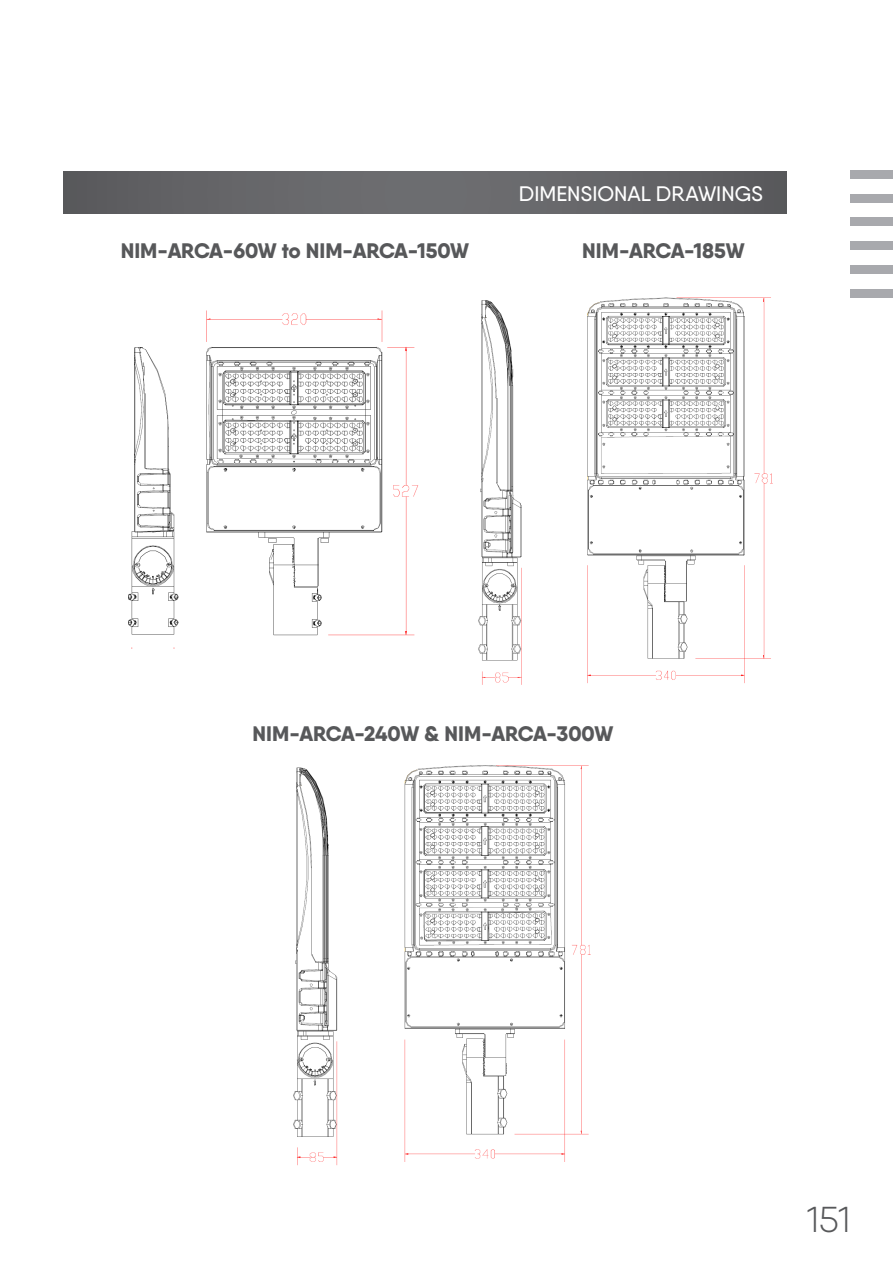
<style>
.page{position:relative;width:893px;height:1263px;background:#fff}
.page>*{position:absolute;margin:0;border:0;box-sizing:border-box;transform-origin:0 0}
.t1{font:300 36px "Qanelas";color:#57585a}
.Lighting_category{font:800 21px "Qanelas";letter-spacing:-.01em;color:#57585a}
.Intro_para{font:500 21px "Qanelas";color:#fff}
</style>
<div class="page">
<div style="left:850px;top:170px;width:43px;height:9px;background:#a8a9ad"></div>
<div style="left:850px;top:194px;width:43px;height:8px;background:#a8a9ad"></div>
<div style="left:850px;top:218px;width:43px;height:8px;background:#a8a9ad"></div>
<div style="left:850px;top:242px;width:43px;height:8px;background:#a8a9ad"></div>
<div style="left:850px;top:265px;width:43px;height:9px;background:#a8a9ad"></div>
<div style="left:850px;top:289px;width:43px;height:9px;background:#a8a9ad"></div>
<img style="left:128px;top:310px;width:291px;height:338px">
<img style="left:478px;top:297px;width:295px;height:388px">
<img style="left:293px;top:765px;width:298px;height:401px">
<div style="left:64px;top:171px;width:723px;height:43px;background:linear-gradient(to right,#656568,#656568)"></div>
<p class="Lighting_category" style="left:121px;top:237px;width:350px">NIM-ARCA-60W to NIM-ARCA-150W</p>
<p class="Intro_para" style="left:519px;top:180px;width:246px">DIMENSIONAL DRAWINGS</p>
<p class="Lighting_category" style="left:582px;top:237px;width:164px">NIM-ARCA-185W</p>
<p class="Lighting_category" style="left:253px;top:721px;width:362px">NIM-ARCA-240W &amp; NIM-ARCA-300W</p>
<h1 class="t1" style="left:807px;top:1198px;width:45px">151</h1>
</div>
